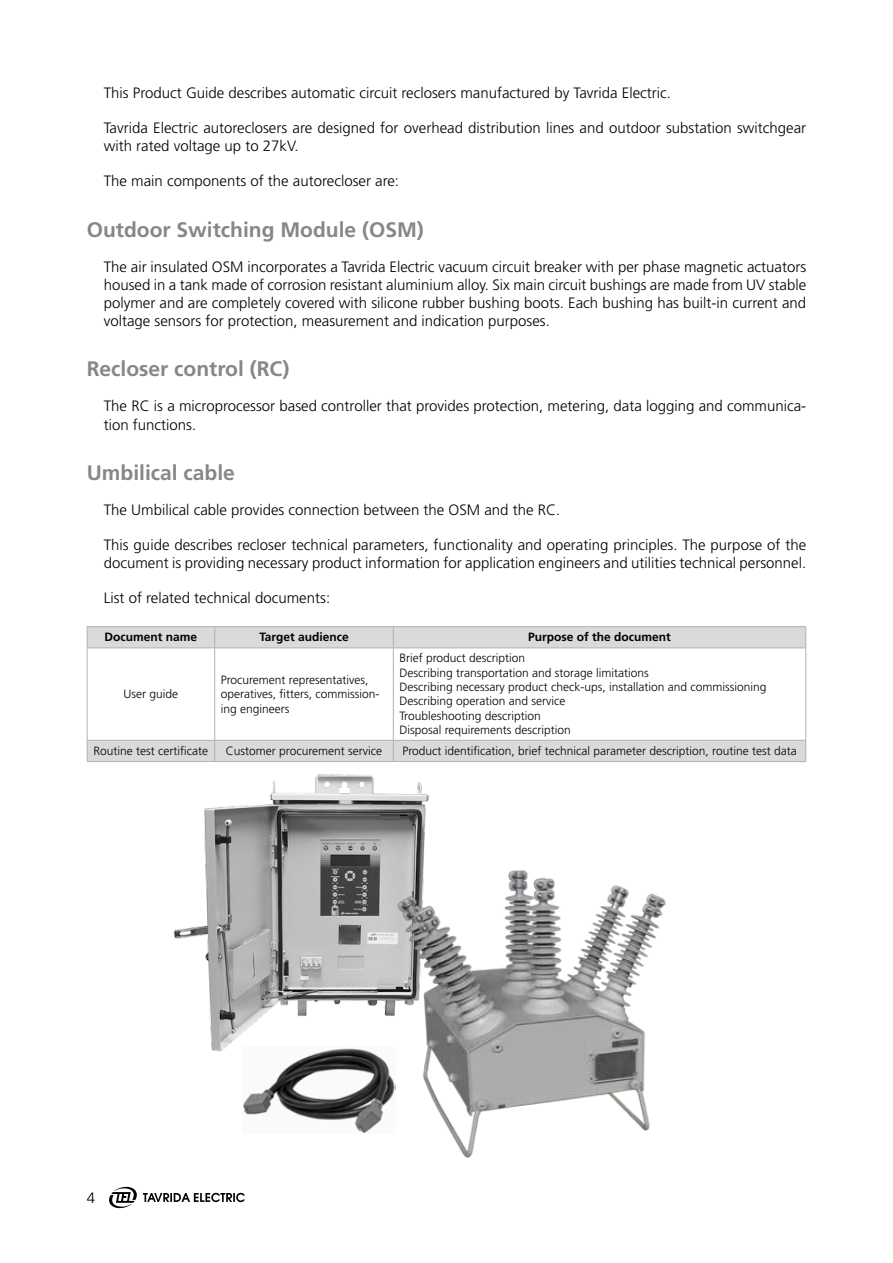
<style>
.page{position:relative;width:893px;height:1263px;background:#fff}
.page>*{position:absolute;margin:0;border:0;box-sizing:border-box;transform-origin:0 0}
.t1{font:700 21px "Frutiger LT Std";color:#878787}
.t2{font:300 15px/18px "Frutiger LT Std";color:#000}
.t3{font:300 12px/14.4px "Frutiger LT Std";color:#000}
.t4{font:700 12px "Frutiger LT Std";color:#000}
</style>
<div class="page">
<svg style="left:109px;top:1186px;width:136px;height:23px"></svg>
<svg style="left:88px;top:627px;width:717px;height:134px"></svg>
<hr style="left:87px;top:626px;width:128px;height:1px;background:#b3b2b2">
<svg style="left:87px;top:627px;width:1px;height:20px"></svg>
<hr style="left:215px;top:626px;width:178px;height:1px;background:#b3b2b2">
<svg style="left:214px;top:627px;width:1px;height:20px"></svg>
<hr style="left:393px;top:626px;width:413px;height:1px;background:#b3b2b2">
<svg style="left:393px;top:627px;width:1px;height:20px"></svg>
<svg style="left:805px;top:627px;width:1px;height:20px"></svg>
<hr style="left:87px;top:647px;width:128px;height:1px;background:#b3b2b2">
<hr style="left:87px;top:648px;width:1px;height:92px;background:#b3b2b2">
<hr style="left:215px;top:647px;width:178px;height:1px;background:#b3b2b2">
<hr style="left:214px;top:648px;width:1px;height:92px;background:#b3b2b2">
<hr style="left:393px;top:647px;width:413px;height:1px;background:#b3b2b2">
<hr style="left:393px;top:648px;width:1px;height:92px;background:#b3b2b2">
<hr style="left:805px;top:648px;width:1px;height:92px;background:#b3b2b2">
<hr style="left:87px;top:740px;width:128px;height:1px;background:#b3b2b2">
<svg style="left:87px;top:741px;width:1px;height:20px"></svg>
<hr style="left:215px;top:740px;width:178px;height:1px;background:#b3b2b2">
<svg style="left:214px;top:741px;width:1px;height:20px"></svg>
<hr style="left:393px;top:740px;width:413px;height:1px;background:#b3b2b2">
<svg style="left:393px;top:741px;width:1px;height:20px"></svg>
<svg style="left:805px;top:741px;width:1px;height:20px"></svg>
<hr style="left:87px;top:761px;width:128px;height:1px;background:#b3b2b2">
<hr style="left:215px;top:761px;width:178px;height:1px;background:#b3b2b2">
<hr style="left:393px;top:761px;width:413px;height:1px;background:#b3b2b2">
<img style="left:174px;top:775px;width:254px;height:276px">
<img style="left:243px;top:1047px;width:57px;height:69px">
<img style="left:300px;top:839px;width:366px;height:319px">
<p class="t2" style="left:104px;top:84px;width:569px">This Product Guide describes automatic circuit reclosers manufactured by Tavrida Electric.</p>
<p class="t2" style="left:104px;top:119px;width:704px">Tavrida Electric autoreclosers are designed for overhead distribution lines and outdoor substation switchgear with rated voltage up to 27kV.</p>
<p class="t2" style="left:104px;top:172px;width:297px">The main components of the autorecloser are:</p>
<h1 class="t1" style="left:87px;top:217px;width:339px">Outdoor Switching Module (OSM)</h1>
<p class="t2" style="left:104px;top:258px;width:704px;text-align:justify">The air insulated OSM incorporates a Tavrida Electric vacuum circuit breaker with per phase magnetic actuators housed in a tank made of corrosion resistant aluminium alloy. Six main circuit bushings are made from UV stable polymer and are completely covered with silicone rubber bushing boots. Each bushing has built-in current and voltage sensors for protection, measurement and indication purposes.</p>
<h1 class="t1" style="left:87px;top:357px;width:204px">Recloser control (RC)</h1>
<p class="t2" style="left:104px;top:397px;width:704px">The RC is a microprocessor based controller that provides protection, metering, data logging and communica&shy;tion functions.</p>
<h1 class="t1" style="left:87px;top:461px;width:150px">Umbilical cable</h1>
<p class="t2" style="left:104px;top:501px;width:458px">The Umbilical cable provides connection between the OSM and the RC.</p>
<p class="t2" style="left:104px;top:536px;width:704px">This guide describes recloser technical parameters, functionality and operating principles. The purpose of the document is providing necessary product information for application engineers and utilities technical personnel.</p>
<p class="t2" style="left:104px;top:589px;width:228px">List of related technical documents:</p>
<p class="t4" style="left:105px;top:630px;width:94px">Document name</p>
<p class="t4" style="left:259px;top:630px;width:91px">Target audience</p>
<p class="t4" style="left:528px;top:630px;width:144px">Purpose of the document</p>
<p class="t3" style="left:124px;top:687px;width:56px">User guide</p>
<p class="t3" style="left:221px;top:673px;width:160px">Procurement representatives, operatives, fitters, commission&shy;ing engineers</p>
<p class="t3" style="left:399px;top:651px;width:369px">Brief product description<br>Describing transportation and storage limitations<br>Describing necessary product check-ups, installation and commissioning Describing operation and service<br>Troubleshooting description<br>Disposal requirements description</p>
<p class="t3" style="left:94px;top:744px;width:116px">Routine test certificate</p>
<p class="t3" style="left:226px;top:744px;width:158px">Customer procurement service</p>
<p class="t3" style="left:402px;top:744px;width:396px">Product identification, brief technical parameter description, routine test data</p>
<p class="t2" style="left:87px;top:1189px;width:10px">4</p>
</div>
